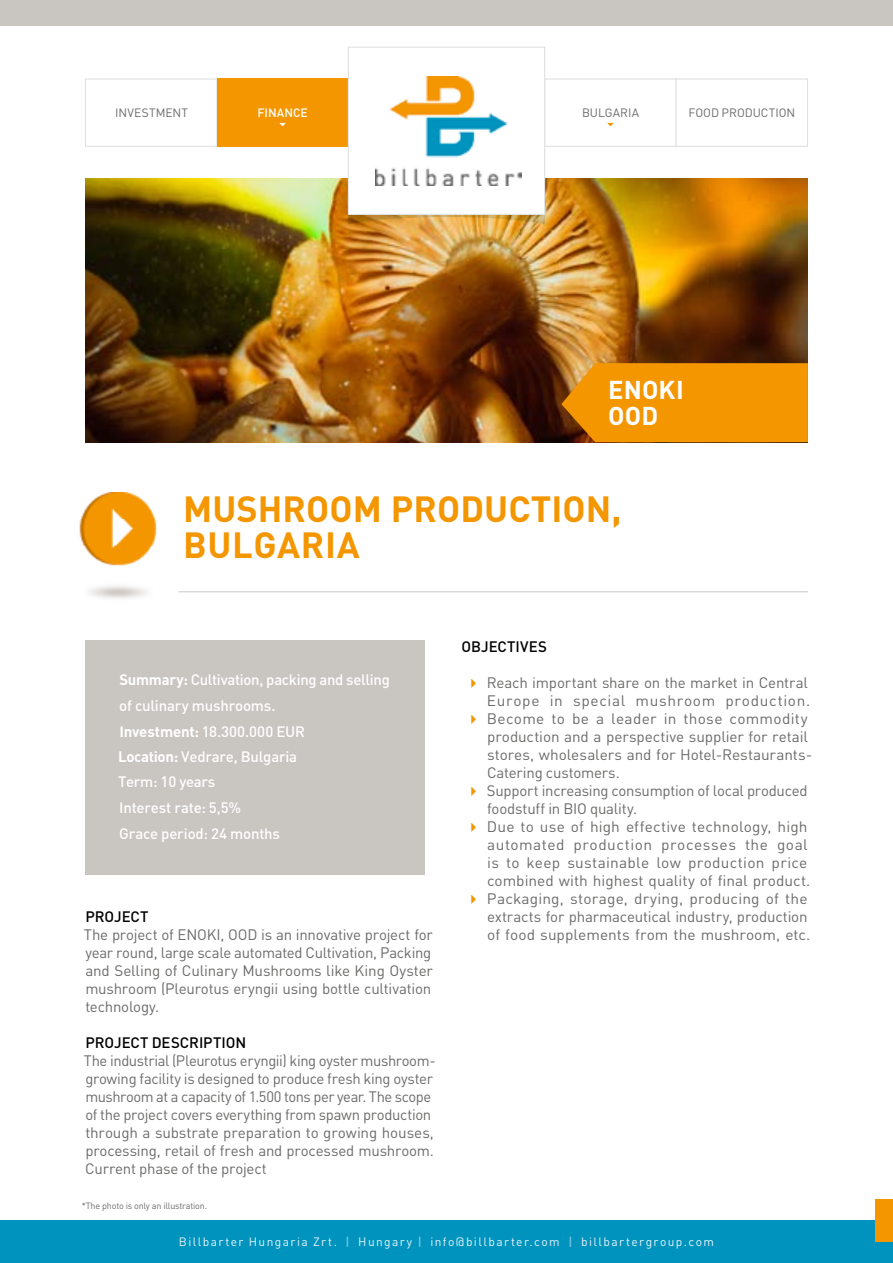
<style>
.page{position:relative;width:893px;height:1263px;background:#fff}
.page>*{position:absolute;margin:0;border:0;box-sizing:border-box;transform-origin:0 0}
.t1{font:700 36px/35.7px "DIN Pro";letter-spacing:.005em;color:#f49600}
.t2{font:700 25.5px/26.2px "DIN Pro";color:#fff}
.t3{font:15px/18px "DIN Pro";letter-spacing:-.01em;color:#6b6b6a}
.t4{font:500 15px/25.3px "DIN Pro";letter-spacing:-.015em;color:#fff}
.t5{font:500 15px "DIN Pro";color:#000}
.t6{font:12px "DIN Pro";letter-spacing:.115em;color:#e9f5fa}
.t7{font:12px "DIN Pro";letter-spacing:.005em;color:#6b6b6a}
.t8{font:500 12px "DIN Pro";color:#fff}
.t9{font:9px "DIN Pro";letter-spacing:-.02em;color:#6b6b6a}
.s1{font-weight:700}
.s2{font-weight:500;color:#81c8e0}
</style>
<div class="page">
<img style="left:85px;top:179px;width:723px;height:263px">
<svg style="left:561px;top:363px;width:247px;height:79px"></svg>
<div style="left:0;top:0;width:893px;height:26px;background:#c9c5c1"></div>
<hr style="left:179px;top:591px;width:629px;height:1px;background:#c9c9c8">
<div style="left:0;top:1220px;width:893px;height:43px;background:#0093bd"></div>
<div style="left:876px;top:1199px;width:17px;height:43px;background:#f49600"></div>
<div style="left:85px;top:79px;width:132px;height:68px;border:1px solid #dedede"></div>
<div style="left:217px;top:79px;width:131px;height:68px;background:#f49600"></div>
<div style="left:544px;top:79px;width:132px;height:68px;border:1px solid #dedede"></div>
<div style="left:676px;top:79px;width:132px;height:68px;border:1px solid #dedede"></div>
<svg style="left:279px;top:123px;width:7px;height:3px"></svg>
<svg style="left:607px;top:123px;width:7px;height:3px"></svg>
<svg style="left:348px;top:215px;width:197px;height:9px"></svg>
<div style="left:85px;top:640px;width:339px;height:235px;background:#c9c5c1"></div>
<img style="left:79px;top:492px;width:78px;height:107px">
<div style="left:348px;top:47px;width:197px;height:167px;background:#fff"></div>
<img style="left:376px;top:76px;width:146px;height:109px">
<div style="left:348px;top:47px;width:197px;height:168px;border:1px solid #dedede"></div>
<p class="t7" style="left:115px;top:105px;width:74px">investment</p>
<p class="t8" style="left:258px;top:105px;width:52px">finance</p>
<p class="t7" style="left:582px;top:105px;width:59px">bulgaria</p>
<p class="t7" style="left:688px;top:105px;width:108px">FOOD production</p>
<h2 class="t2" style="left:608px;top:376px;width:31px">ENOKI<br>OOD</h2>
<h1 class="t1" style="left:183px;top:490px;width:440px">MushrooM production,<br>BULGARIA</h1>
<p class="t4" style="left:118px;top:667px;width:273px"><span class="s1">summary:</span> cultivation, packing and selling of culinary mushrooms.<br><span class="s1">investment:</span> 18.300.000 eUr<br><span class="s1">location:</span> vedrare, bulgaria<br>term: 10 years</p>
<p class="t4" style="left:119px;top:794px;width:162px">interest rate: 5,5%<br>Grace period: 24 months</p>
<p class="t5" style="left:85px;top:906px;width:65px">Project</p>
<p class="t3" style="left:84px;top:925px;width:351px;text-align:justify">The project of EN OKI , OOD is an innovative project for year round, large scale automated Cultivation, Packing and Selling of Culinary M ushrooms like King Oyster mushroom (Pleurotus eryngii using bottle cultivation technology.</p>
<p class="t5" style="left:85px;top:1032px;width:162px">project description</p>
<p class="t3" style="left:84px;top:1051px;width:353px">The industrial (Pleurotus eryngii) king oyster mushroom&shy;growing facility is designed to produce fresh king oyster mushroom at a capacity of 1.500 tons per year. The scope of the project covers everything from spawn production through a substrate preparation to growing houses, processing, retail of fresh and processed mushroom.<br>Current phase of the project</p>
<p class="t9" style="left:82px;top:1200px;width:127px">*The photo is only an illustration.</p>
<p class="t5" style="left:462px;top:636px;width:87px">Objectives</p>
<p class="t3" style="left:487px;top:673px;width:327px">Reach important share on the market in Central Europe in special mushroom production.<br>Become to be a leader in those commodity production and a perspective supplier for retail stores, wholesalers and for Hotel-Restaurants-Catering customers.<br>Support increasing consumption of local produced foodstuff in BI O quality.<br>Due to use of high effective technology, high automated production processes the goal is to keep sustainable low production price combined with highest quality of final product.<br>Packaging, storage, drying, producing of the extracts for pharmaceutical industry, production of food supplements from the mushroom, etc.</p>
<p class="t6" style="left:179px;top:1233px;width:536px">Billbarter Hungaria Zrt. <span class="s2">|</span> Hungary <span class="s2">|</span> info@billbarter.com <span class="s2">|</span> billbartergroup.com</p>
</div>
